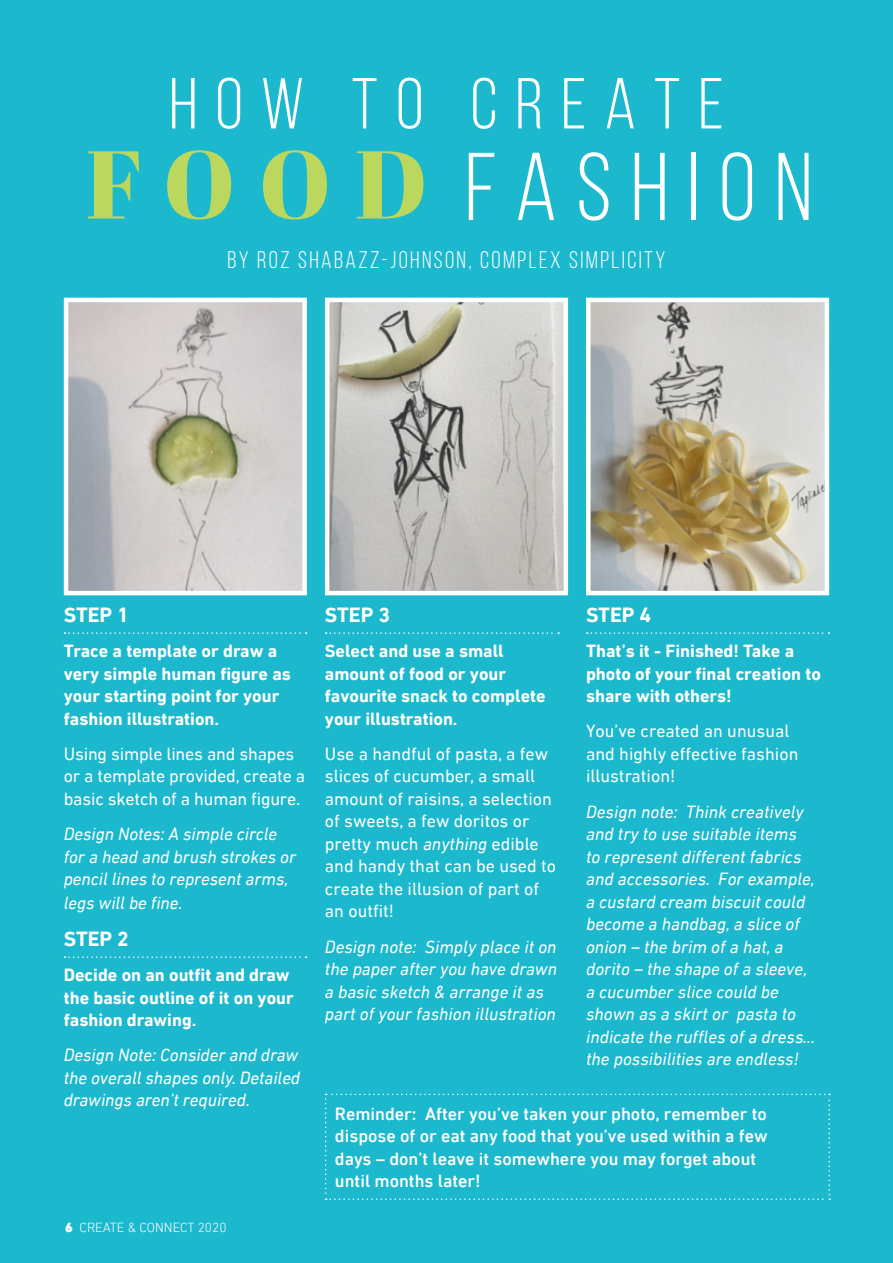
<style>
.page{position:relative;width:893px;height:1263px;background:#1cb8ce}
.page>*{position:absolute;margin:0;border:0;box-sizing:border-box;transform-origin:0 0}
.t1{font:96px "Bebas Neue";letter-spacing:.2em;color:#fff}
.t2{font:72px "Bebas Neue";letter-spacing:.25em;color:#fff}
.t3{font:24px "Bebas Neue";letter-spacing:.1em;color:#fff}
.t4{font:700 21px "DIN Next LT Pro";color:#fff}
.t5{font:italic 18px/22.5px "DIN Next LT Pro";color:#fff}
.t6{font:18px/22.5px "DIN Next LT Pro";color:#fff}
.t7{font:700 18px/22.5px "DIN Next LT Pro";color:#fff}
.t8{font:500 18px/22.5px "DIN Next LT Pro";color:#fff}
.t9{font:300 13.5px "DIN Next LT Pro";color:#fff}
.s1{font-family:"Abril Fatface";color:#bbd75e}
.s2{font-weight:900}
.s3{font-style:italic}
</style>
<div class="page">
<img style="left:69px;top:303px;width:233px;height:287px">
<div style="left:64px;top:298px;width:243px;height:297px;border:4px solid #fff"></div>
<img style="left:330px;top:303px;width:233px;height:287px">
<div style="left:325px;top:298px;width:243px;height:297px;border:4px solid #fff"></div>
<img style="left:591px;top:303px;width:233px;height:287px">
<div style="left:586px;top:298px;width:243px;height:297px;border:4px solid #fff"></div>
<svg style="left:65px;top:632px;width:242px;height:2px"></svg>
<svg style="left:65px;top:956px;width:242px;height:2px"></svg>
<svg style="left:326px;top:632px;width:233px;height:2px"></svg>
<svg style="left:587px;top:632px;width:242px;height:2px"></svg>
<svg style="left:325px;top:1094px;width:505px;height:106px"></svg>
<p class="t2" style="left:169px;top:65px;width:556px">HOW TO CREATE</p>
<p class="t1" style="left:86px;top:136px;width:727px"><span class="s1">FOOD</span> FASHION</p>
<p class="t3" style="left:228px;top:247px;width:439px">BY ROZ SHABAZZ-JOHNSON, COMPLEX SIMPLICITY</p>
<p class="t4" style="left:64px;top:602px;width:67px">STEP 1</p>
<p class="t7" style="left:64px;top:639px;width:229px">Trace a template or draw a very simple human figure as your starting point for your fashion illustration.</p>
<p class="t6" style="left:64px;top:742px;width:243px">Using simple lines and shapes or a template provided, create a basic sketch of a human figure.</p>
<p class="t5" style="left:64px;top:822px;width:234px;line-height:23px">Design Notes: A simple circle for a head and brush strokes or pencil lines to represent arms, legs will be fine.</p>
<p class="t4" style="left:64px;top:926px;width:67px">STEP 2</p>
<p class="t7" style="left:64px;top:964px;width:232px">Decide on an outfit and draw the basic outline of it on your fashion drawing.</p>
<p class="t5" style="left:64px;top:1044px;width:238px;text-align:justify">Design Note: Consider and draw the overall shapes only. Detailed drawings aren’t required.</p>
<p class="t9" style="left:65px;top:1219px;width:163px"><span class="s2">6</span> CREATE &amp; CONNECT 2020</p>
<p class="t4" style="left:325px;top:602px;width:67px">STEP 3</p>
<p class="t7" style="left:325px;top:639px;width:222px">Select and use a small amount of food or your favourite snack to complete your illustration.</p>
<p class="t6" style="left:325px;top:742px;width:233px">Use a handful of pasta, a few slices of cucumber, a small amount of raisins, a selection of sweets, a few doritos or pretty much <span class="s3">anything</span> edible and handy that can be used to create the illusion of part of an outfit!</p>
<p class="t5" style="left:325px;top:935px;width:234px">Design note: Simply place it on the paper after you have drawn a basic sketch &amp; arrange it as part of your fashion illustration</p>
<p class="t4" style="left:586px;top:602px;width:67px">STEP 4</p>
<p class="t7" style="left:586px;top:639px;width:236px">That’s it - Finished! Take a photo of your final creation to share with others!</p>
<p class="t6" style="left:586px;top:720px;width:214px">You’ve created an unusual and highly effective fashion illustration!</p>
<p class="t5" style="left:586px;top:800px;width:231px">Design note: Think creatively and try to use suitable items to represent different fabrics and accessories. For example, a custard cream biscuit could become a handbag, a slice of onion – the brim of a hat, a dorito – the shape of a sleeve, a cucumber slice could be shown as a skirt or pasta to indicate the ruffles of a dress… the possibilities are endless!</p>
<p class="t8" style="left:335px;top:1102px;width:434px">Reminder: After you’ve taken your photo, remember to dispose of or eat any food that you’ve used within a few days – don’t leave it somewhere you may forget about until months later!</p>
</div>
